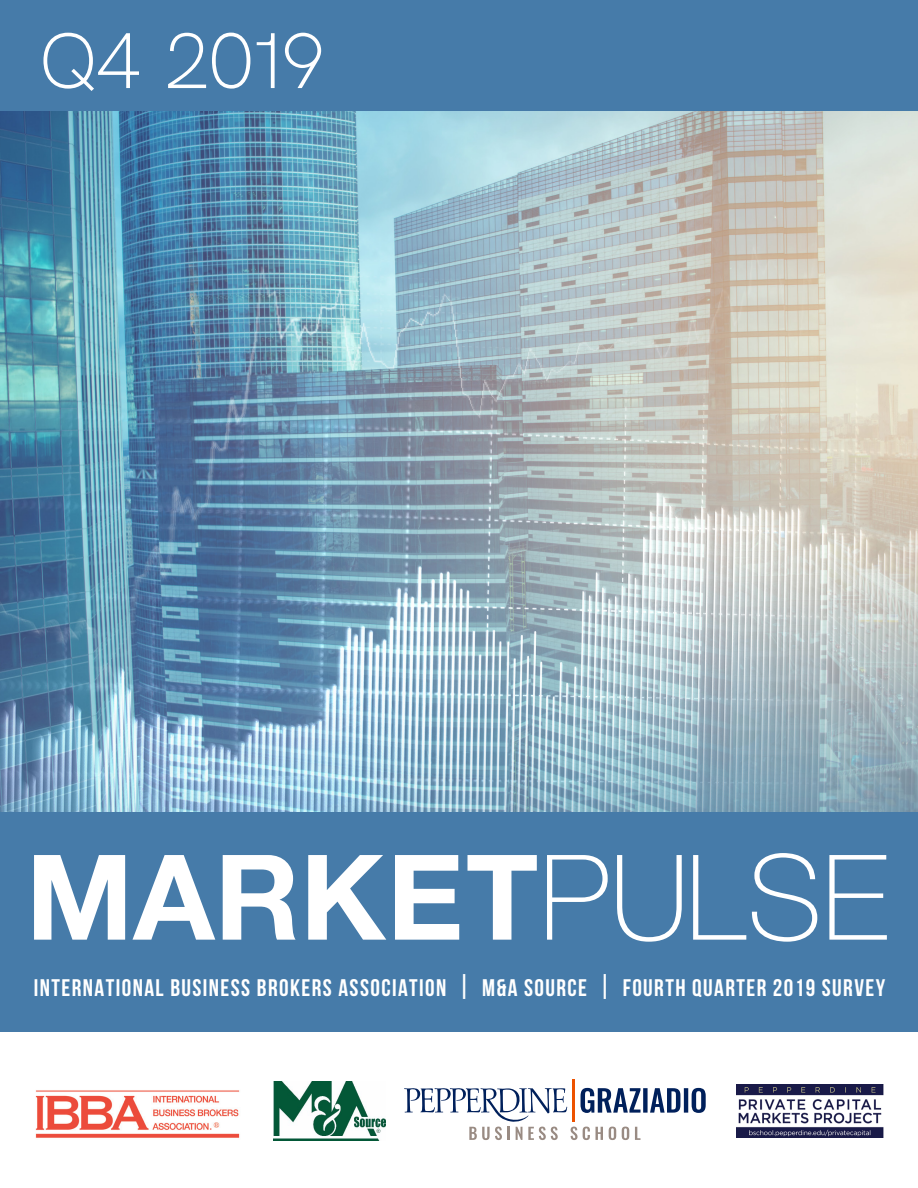
<style>
.page{position:relative;width:918px;height:1188px;background:#fff}
.page>*{position:absolute;margin:0;border:0;box-sizing:border-box;transform-origin:0 0}
.body{font:700 118.5px "Helvetica Neue LT Std";color:#fff}
.PULL_QUOTE{font:300 79.5px "HK Grotesk";letter-spacing:-.06em;color:#fff}
.body-2{font:700 24px "Bebas Neue";letter-spacing:.06em;color:#fff}
.s1{font-weight:100}
.s2{font-size:30px}
</style>
<div class="page">
<img style="left:0;top:110px;width:918px;height:702px">
<div style="left:0;top:812px;width:918px;height:220px;background:#467ba9"></div>
<img style="left:273px;top:1082px;width:113px;height:58px">
<img style="left:737px;top:1085px;width:147px;height:52px">
<svg style="left:404px;top:1088px;width:302px;height:52px"></svg>
<hr style="left:573px;top:1079px;width:2px;height:43px;background:#ed5200">
<div style="left:0;top:0;width:918px;height:110px;background:#467ba9"></div>
<img style="left:35px;top:1090px;width:205px;height:48px">
<p class="PULL_QUOTE" style="left:38px;top:1px;width:288px">Q4 2019</p>
<p class="body" style="left:26px;top:824px;width:864px">MARKET<span class="s1">PULSE</span></p>
<p class="body-2" style="left:34px;top:974px;width:853px">INTERNATIONAL BUSINESS BROKERS ASSOCIATION <span class="s2">|</span> M&amp;A SOURCE <span class="s2">|</span> FOURTH QUARTER 2019 SURVEY</p>
</div>
